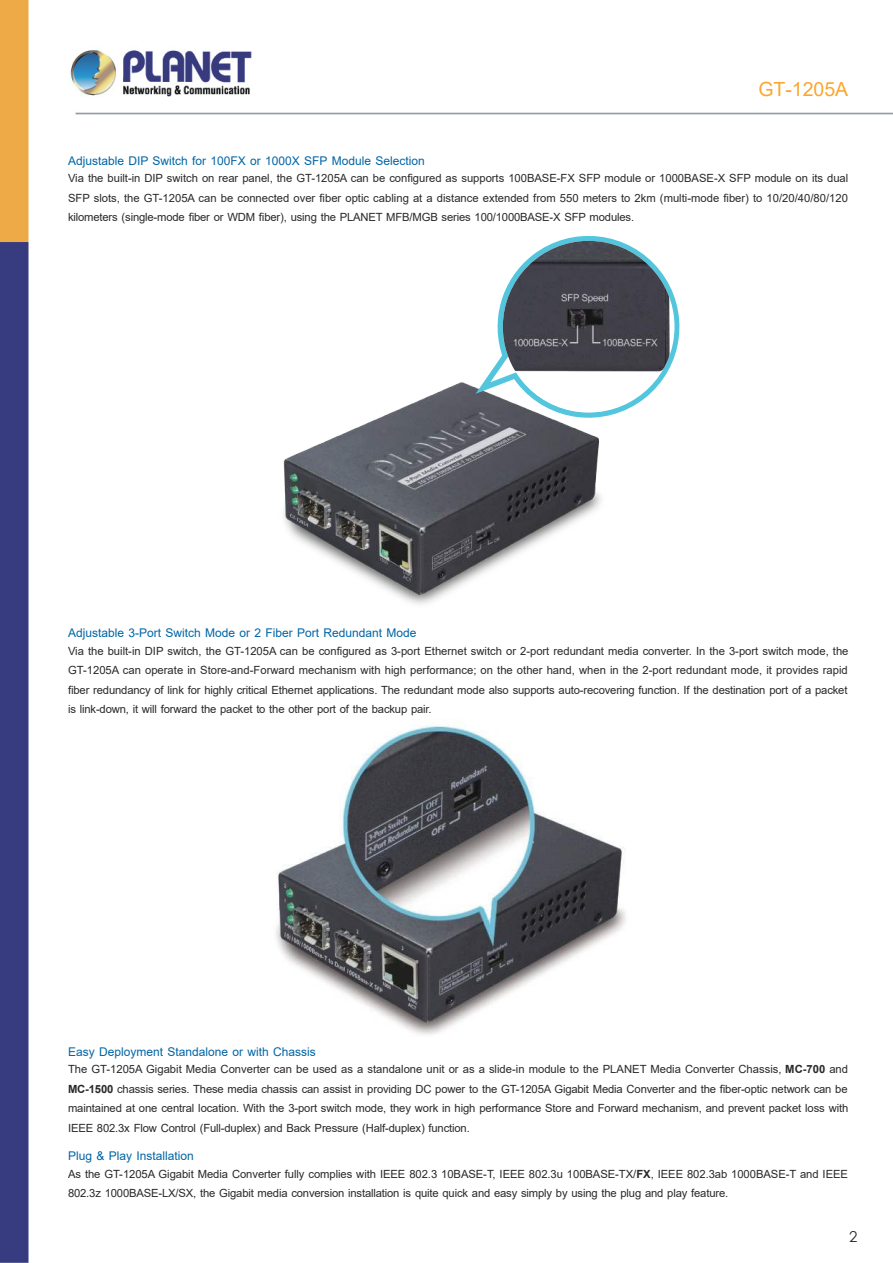
<style>
.page{position:relative;width:893px;height:1263px;background:#fff}
.page>*{position:absolute;margin:0;border:0;box-sizing:border-box;transform-origin:0 0}
.t1{font:19.5px "Arial";color:#faa72e}
.t2{font:15px "Century Gothic";color:#2b2829}
.t3{font:12px "Arial";color:#0065a5}
.t4{font:11.25px/19.5px "Arial";letter-spacing:-.015em;color:#2b2829;text-align:justify}
.s1{font-weight:700}
</style>
<div class="page">
<img style="left:0;top:0;width:893px;height:1263px">
<div style="left:120px;top:234px;width:664px;height:379px;background:#fff"></div>
<img style="left:225px;top:382px;width:417px;height:257px">
<svg style="left:468px;top:227px;width:228px;height:207px"></svg>
<img style="left:503px;top:241px;width:171px;height:165px">
<img style="left:236px;top:719px;width:429px;height:317px">
<h1 class="t1" style="left:758px;top:78px;width:91px">GT-1205A</h1>
<p class="t3" style="left:68px;top:156px;width:358px">Adjustable DIP Switch for 100FX or 1000X SFP Module Selection</p>
<p class="t4" style="left:68px;top:168px;width:782px">Via the built-in DIP switch on rear panel, the GT-1205A can be con昀椀gured as supports 100BASE-FX SFP module or 1000BASE-X SFP module on its dual SFP slots, the GT-1205A can be connected over fiber optic cabling at a distance extended from 550 meters to 2km (multi-mode fiber) to 10/20/40/80/120 kilometers (single-mode 昀椀ber or WDM 昀椀ber), using the PLANET MFB/MGB series 100/1000BASE-X SFP modules.</p>
<p class="t3" style="left:68px;top:629px;width:350px">Adjustable 3-Port Switch Mode or 2 Fiber Port Redundant Mode</p>
<p class="t4" style="left:68px;top:642px;width:782px">Via the built-in DIP switch, the GT-1205A can be configured as 3-port Ethernet switch or 2-port redundant media converter. In the 3-port switch mode, the GT-1205A can operate in Store-and-Forward mechanism with high performance; on the other hand, when in the 2-port redundant mode, it provides rapid昀椀ber redundancy of link for highly critical Ethernet applications. The redundant mode also supports auto-recovering function. If the destination port of a packet is link-down, it will forward the packet to the other port of the backup pair.</p>
<p class="t3" style="left:68px;top:1047px;width:249px">Easy Deployment Standalone or with Chassis</p>
<p class="t4" style="left:68px;top:1060px;width:782px">The GT-1205A Gigabit Media Converter can be used as a standalone unit or as a slide-in module to the PLANET Media Converter Chassis, <span class="s1">MC-700</span> and <span class="s1">MC-1500</span> chassis series. These media chassis can assist in providing DC power to the GT-1205A Gigabit Media Converter and the 昀椀ber-optic network can be maintained at one central location. With the 3-port switch mode, they work in high performance Store and Forward mechanism, and prevent packet loss with IEEE 802.3x Flow Control (Full-duplex) and Back Pressure (Half-duplex) function.</p>
<p class="t3" style="left:68px;top:1151px;width:127px">Plug &amp; Play Installation</p>
<p class="t4" style="left:68px;top:1165px;width:781px">As the GT-1205A Gigabit Media Converter fully complies with IEEE 802.3 10BASE-T, IEEE 802.3u 100BASE-TX/<span class="s1">FX</span>, IEEE 802.3ab 1000BASE-T and IEEE<br>802.3z 1000BASE-LX/SX, the Gigabit media conversion installation is quite quick and easy simply by using the plug and play feature.</p>
<h2 class="t2" style="left:849px;top:1227px;width:10px">2</h2>
</div>
